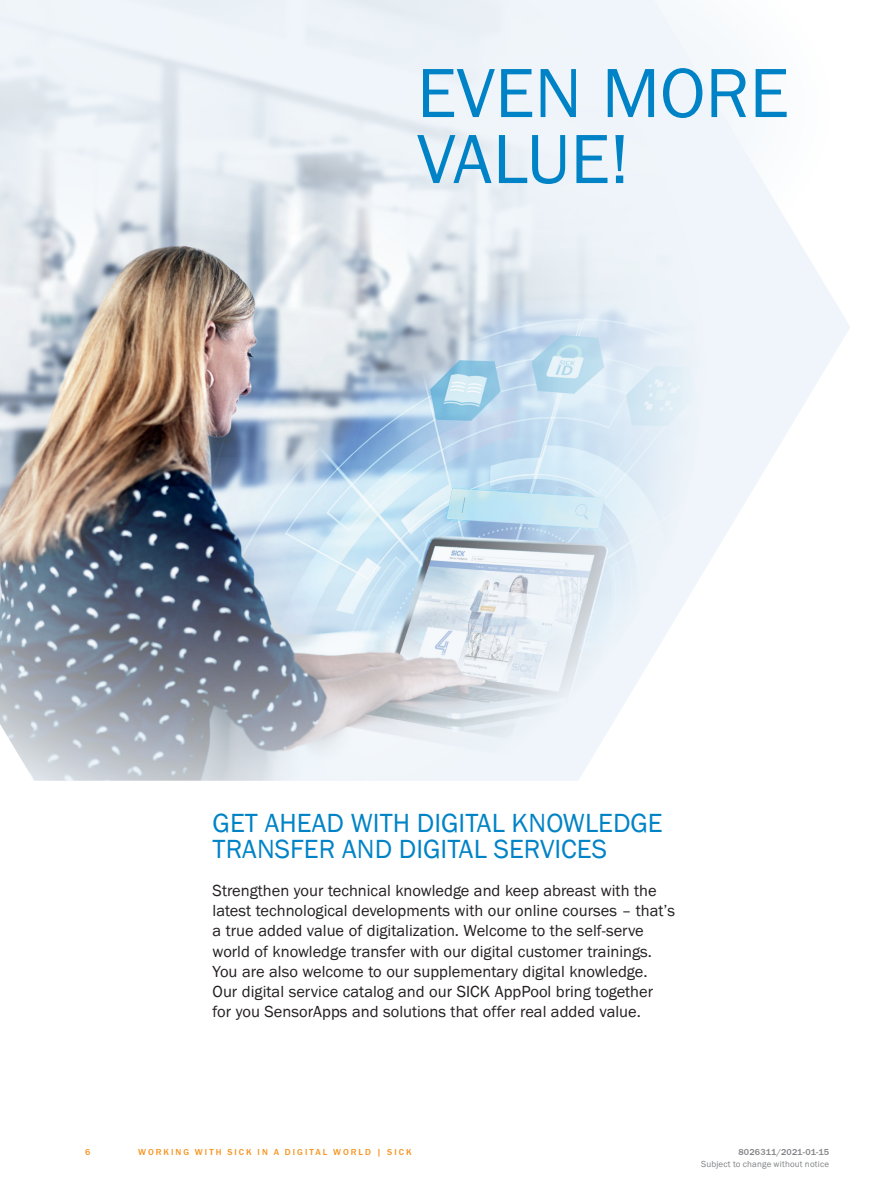
<style>
.page{position:relative;width:893px;height:1188px;background:#fff}
.page>*{position:absolute;margin:0;border:0;box-sizing:border-box;transform-origin:0 0}
.PS_title{font:72px/66px "SICK Franklin";color:#0083c6}
.PS_header2{font:27px/25.5px "SICK Franklin";color:#0083c6}
.PS_intro{font:16.5px/20.2px "SICK Franklin";color:#231f20}
.t1{font:500 9px "SICK Franklin";letter-spacing:.225em;color:#f7931d}
.t2{font:9px "SICK Franklin";letter-spacing:.02em;color:#808285}
.t3{font:500 9px "SICK Franklin";letter-spacing:.02em;color:#808285}
</style>
<div class="page">
<svg style="left:725px;top:294px;width:125px;height:241px;fill:#eff5fa"></svg>
<img style="left:0;top:262px;width:725px;height:519px">
<svg style="left:0;top:0;width:256px;height:262px;fill:#ebf1f6"></svg>
<svg style="left:256px;top:0;width:574px;height:302px;fill:#eff5f9"></svg>
<p class="PS_title" style="left:417px;top:61px;width:374px">EVEN MORE<br>VALUE!</p>
<p class="PS_header2" style="left:213px;top:811px;width:452px">GET AHEAD WITH DIGITAL KNOWLEDGE<br>TRANSFER AND DIGITAL SERVICES</p>
<p class="PS_intro" style="left:213px;top:881px;width:464px">Strengthen your technical knowledge and keep abreast with the latest technological developments with our online courses – that’s a true added value of digitalization. Welcome to the self-serve world of knowledge transfer with our digital customer trainings.</p>
<p class="PS_intro" style="left:213px;top:962px;width:442px">You are also welcome to our supplementary digital knowledge.<br>Our digital service catalog and our SICK AppPool bring together for you SensorApps and solutions that offer real added value.</p>
<p class="t1" style="left:85px;top:1146px;width:7px">6</p>
<p class="t1" style="left:138px;top:1146px;width:275px">WORKING WITH SICK IN A DIGITAL WORLD | SICK</p>
<p class="t3" style="left:738px;top:1146px;width:92px">8026311/2021-01-15</p>
<p class="t2" style="left:701px;top:1159px;width:130px">Subject to change without notice</p>
</div>
